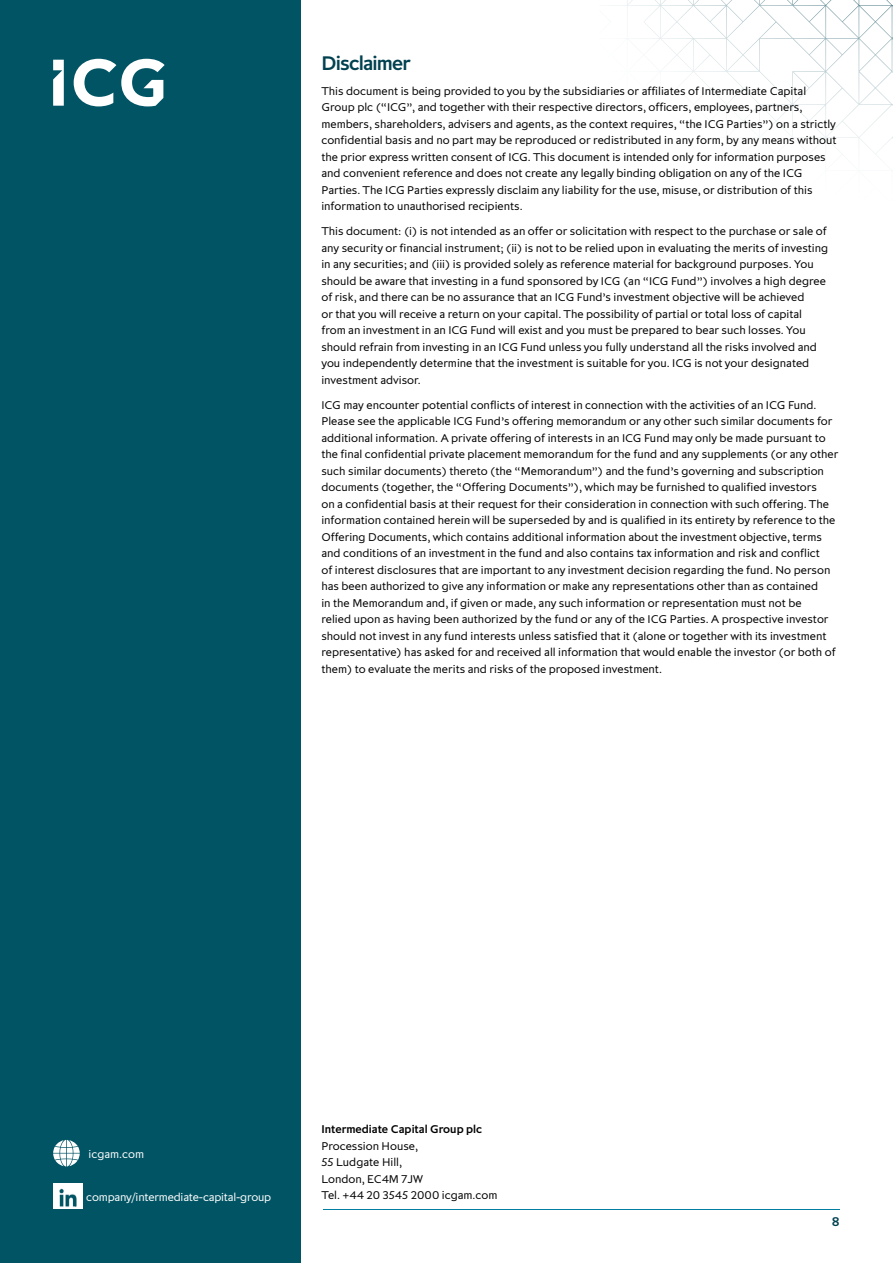
<style>
.page{position:relative;width:893px;height:1263px;background:#fff}
.page>*{position:absolute;margin:0;border:0;box-sizing:border-box;transform-origin:0 0}
.t1{font:500 21px "Pembroke";letter-spacing:-.04em;color:#004150}
.t2{font:500 13.5px "Pembroke";color:#004150}
.t3{font:12px/16.5px "Pembroke";color:#000}
.t4{font:12px "Pembroke";letter-spacing:-.015em;color:#fff}
.t5{font:500 12px "Pembroke";color:#000}
</style>
<div class="page">
<img style="left:611px;top:0;width:282px;height:156px">
<hr style="left:323px;top:1209px;width:516px;height:1px;background:#007fa3">
<div style="left:0;top:0;width:300px;height:1263px;background:#005464"></div>
<svg style="left:53px;top:59px;width:112px;height:47px"></svg>
<svg style="left:53px;top:1140px;width:27px;height:26px"></svg>
<img style="left:53px;top:1184px;width:29px;height:25px">
<h1 class="t1" style="left:321px;top:50px;width:91px">Disclaimer</h1>
<p class="t3" style="left:321px;top:82px;width:517px">This document is being provided to you by the subsidiaries or affiliates of Intermediate Capital Group plc (“ICG”, and together with their respective directors, officers, employees, partners, members, shareholders, advisers and agents, as the context requires, “the ICG Parties”) on a strictly confidential basis and no part may be reproduced or redistributed in any form, by any means without the prior express written consent of ICG. This document is intended only for information purposes and convenient reference and does not create any legally binding obligation on any of the ICG Parties. The ICG Parties expressly disclaim any liability for the use, misuse, or distribution of this information to unauthorised recipients.</p>
<p class="t3" style="left:321px;top:223px;width:508px">This document: (i) is not intended as an offer or solicitation with respect to the purchase or sale of any security or financial instrument; (ii) is not to be relied upon in evaluating the merits of investing in any securities; and (iii) is provided solely as reference material for background purposes. You should be aware that investing in a fund sponsored by ICG (an “ICG Fund”) involves a high degree of risk, and there can be no assurance that an ICG Fund’s investment objective will be achieved<br>or that you will receive a return on your capital. The possibility of partial or total loss of capital from an investment in an ICG Fund will exist and you must be prepared to bear such losses. You should refrain from investing in an ICG Fund unless you fully understand all the risks involved and you independently determine that the investment is suitable for you. ICG is not your designated investment advisor.</p>
<p class="t3" style="left:321px;top:396px;width:518px">ICG may encounter potential conflicts of interest in connection with the activities of an ICG Fund.<br>Please see the applicable ICG Fund’s offering memorandum or any other such similar documents for additional information. A private offering of interests in an ICG Fund may only be made pursuant to the final confidential private placement memorandum for the fund and any supplements (or any other such similar documents) thereto (the “Memorandum”) and the fund’s governing and subscription documents (together, the “Offering Documents”), which may be furnished to qualified investors<br>on a confidential basis at their request for their consideration in connection with such offering. The information contained herein will be superseded by and is qualified in its entirety by reference to the Offering Documents, which contains additional information about the investment objective, terms and conditions of an investment in the fund and also contains tax information and risk and conflict<br>of interest disclosures that are important to any investment decision regarding the fund. No person has been authorized to give any information or make any representations other than as contained<br>in the Memorandum and, if given or made, any such information or representation must not be<br>relied upon as having been authorized by the fund or any of the ICG Parties. A prospective investor should not invest in any fund interests unless satisfied that it (alone or together with its investment representative) has asked for and received all information that would enable the investor (or both of them) to evaluate the merits and risks of the proposed investment.</p>
<p class="t4" style="left:89px;top:1146px;width:57px">icgam.com</p>
<p class="t4" style="left:86px;top:1189px;width:186px">company/intermediate-capital-group</p>
<p class="t5" style="left:321px;top:1122px;width:162px">Intermediate Capital Group plc</p>
<p class="t3" style="left:321px;top:1137px;width:178px">Procession House,<br>55 Ludgate Hill,<br>London, EC4M 7JW<br>Tel. +44 20 3545 2000 icgam.com</p>
<p class="t2" style="left:832px;top:1213px;width:9px">8</p>
</div>
